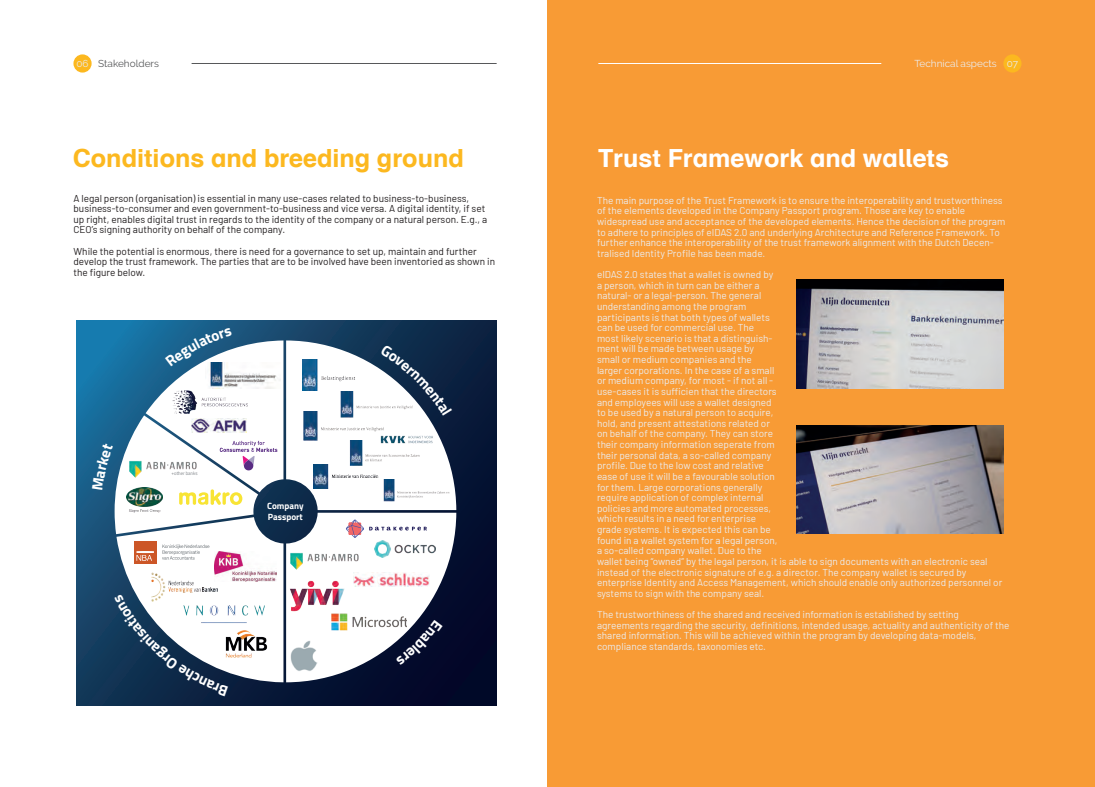
<style>
.page{position:relative;width:1095px;height:787px;background:#fff}
.page>*{position:absolute;margin:0;border:0;box-sizing:border-box;transform-origin:0 0}
.t1{font:700 25px "Schulbuch Nord";color:#fcb81f}
.t2{font:700 25px "Schulbuch Nord";color:#fff}
.t3{font:10px/10.6px "Barlow";color:#ebebec}
.t4{font:10px/10.6px "Barlow";color:#231f20}
.t5{font:10px "Raleway";color:#ebebec}
.t6{font:10px "Raleway";color:#57585a}
.t7{font:700 9.12px/10.9px "Titillium Web";color:#fff}
.t8{font:4.88px "Titillium Web";color:#7e8287;scale:.95 1}
.s1{color:#ebebec}
</style>
<div class="page">
<div style="left:547px;top:0;width:548px;height:787px;background:#f89b35"></div>
<div style="left:1003px;top:54px;width:18px;height:19px;background:#fcb81f;border-radius:50%"></div>
<hr style="left:598px;top:63px;width:283px;height:1px;background:#fff">
<div style="left:73px;top:54px;width:19px;height:19px;background:#fcb81f;border-radius:50%"></div>
<hr style="left:192px;top:63px;width:305px;height:1px;background:#57585a">
<img style="left:796px;top:425px;width:207px;height:108px">
<img style="left:796px;top:279px;width:207px;height:109px">
<svg style="left:76px;top:321px;width:420px;height:384px;background:#0b284b"></svg>
<svg style="left:92px;top:327px;width:364px;height:369px"></svg>
<p class="t6" style="left:76px;top:57px;width:84px"><span class="s1">06</span> Stakeholders</p>
<p class="t5" style="left:914px;top:57px;width:105px">Technical aspects 07</p>
<h1 class="t1" style="left:73px;top:142px;width:393px">Conditions and breeding ground</h1>
<p class="t4" style="left:74px;top:192px;width:415px">A legal person (organisation) is essential in many use-cases related to business-to-business, business-to-consumer and even government-to-business and vice versa. A digital identity, if set up right, enables digital trust in regards to the identity of the company or a natural person. E.g., a CEO’s signing authority on behalf of the company.</p>
<p class="t4" style="left:74px;top:245px;width:423px">While the potential is enormous, there is need for a governance to set up, maintain and further develop the trust framework. The parties that are to be involved have been inventoried as shown in the figure below.</p>
<p class="t8" style="left:172px;top:469px;width:29px">+other banks</p>
<p class="t7" style="left:267px;top:500px;width:38px">Company<br>Passport</p>
<h1 class="t2" style="left:598px;top:142px;width:353px">Trust Framework and wallets</h1>
<p class="t3" style="left:597px;top:194px;width:410px">The main purpose of the Trust Framework is to ensure the interoperability and trustworthiness of the elements developed in the Company Passport program. Those are key to enable widespread use and acceptance of the developed elements. Hence the decision of the program to adhere to principles of eIDAS 2.0 and underlying Architecture and Reference Framework. To further enhance the interoperability of the trust framework alignment with the Dutch Decen&shy;tralised Identity Profile has been made.</p>
<p class="t3" style="left:597px;top:268px;width:407px">eIDAS 2.0 states that a wallet is owned by<br>a person, which in turn can be either a<br>natural- or a legal-person. The general<br>understanding among the program<br>participants is that both types of wallets<br>can be used for commercial use. The<br>most likely scenario is that a distinguish-<br>ment will be made between usage by<br>small or medium companies and the<br>larger corporations. In the case of a small<br>or medium company, for most - if not all -<br>use-cases it is sufficien that the directors<br>and employees will use a wallet designed<br>to be used by a natural person to acquire,<br>hold, and present attestations related or<br>on behalf of the company. They can store<br>their company information seperate from<br>their personal data, a so-called company<br>profile. Due to the low cost and relative<br>ease of use it will be a favourable solution<br>for them. Large corporations generally<br>require application of complex internal<br>policies and more automated processes,<br>which results in a need for enterprise<br>grade systems. It is expected this can be<br>found in a wallet system for a legal person,<br>a so-called company wallet. Due to the<br>wallet being “owned” by the legal person, it is able to sign documents with an electronic seal instead of the electronic signature of e.g. a director. The company wallet is secured by enterprise Identity and Access Management, which should enable only authorized personnel or systems to sign with the company seal.</p>
<p class="t3" style="left:597px;top:608px;width:414px">The trustworthiness of the shared and received information is established by setting agreements regarding the security, definitions, intended usage, actuality and authenticity of the shared information. This will be achieved within the program by developing data-models, compliance standards, taxonomies etc.</p>
</div>
